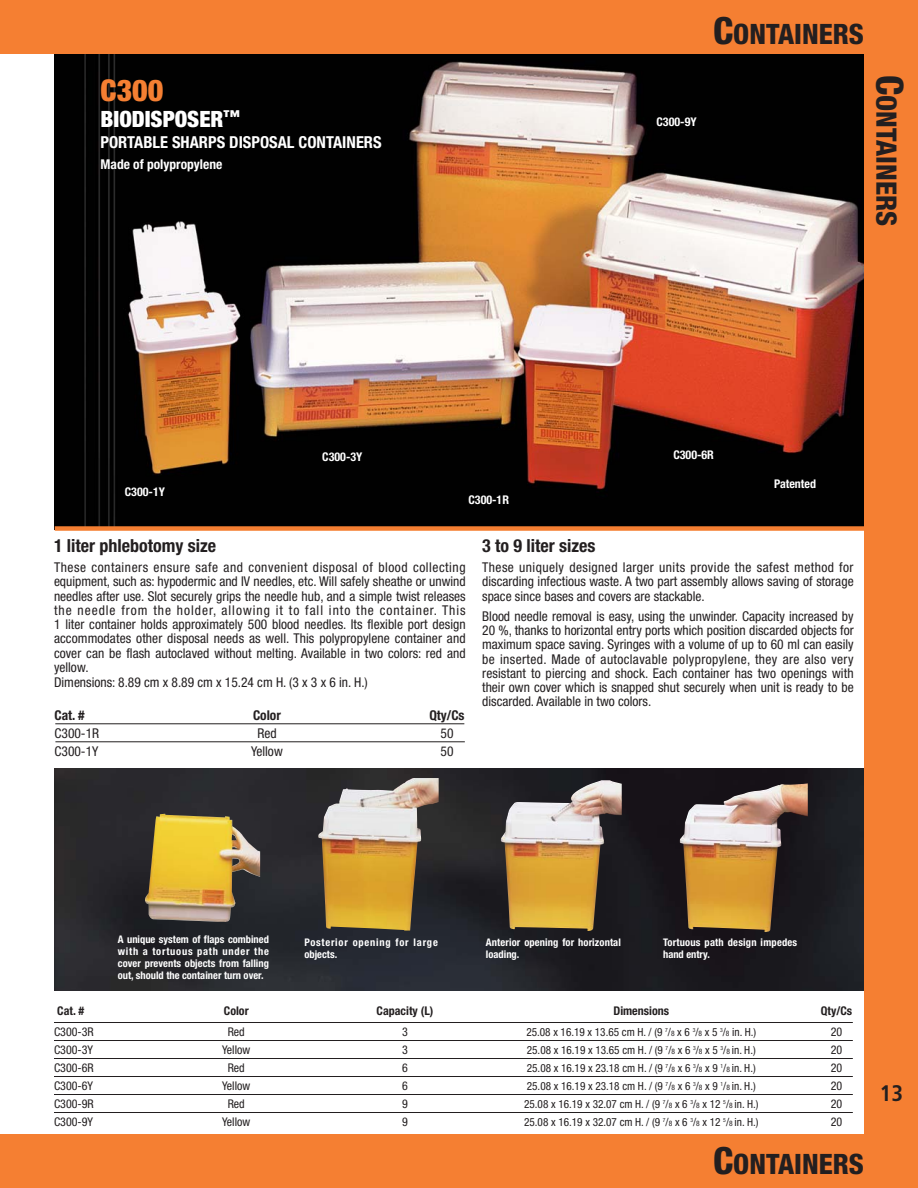
<style>
.page{position:relative;width:918px;height:1188px;background:#fff}
.page>*{position:absolute;margin:0;border:0;box-sizing:border-box;transform-origin:0 0}
.t1{font:900 condensed 30px "Helvetica Neue";color:#f57f32}
.t2{font:800 condensed 28.2px "Helvetica Neue";color:#231f20}
.t3{font:900 condensed 22.5px "Helvetica Neue";color:#fff}
.t4{font:700 condensed 22.5px "Frutiger";color:#231f20}
.t5{font:700 condensed 18px "Helvetica Neue";color:#231f20}
.t6{font:700 condensed 16.5px "Helvetica Neue";color:#fff}
.t7{font:condensed 13.5px/14.2px "Helvetica Neue";color:#231f20;text-align:justify}
.t8{font:700 condensed 13.5px "Helvetica Neue";color:#fff}
.t9{font:700 condensed 13.5px "Helvetica Neue";color:#231f20}
.t10{font:condensed 12px "Helvetica Neue";color:#231f20}
.t11{font:700 condensed 12px "Helvetica Neue";color:#fff}
.t12{font:700 condensed 12px "Helvetica Neue";color:#231f20}
.t13{font:condensed 11.25px "Helvetica Neue";color:#231f20}
.t14{font:700 condensed 10.5px/12px "Helvetica Neue";letter-spacing:.01em;color:#fff}
.t15{font:700 condensed 10.5px/12px "Helvetica Neue";letter-spacing:.07em;color:#fff}
.s1{font-size:37.5px}
.s2{font-size:7.5px}
</style>
<div class="page">
<img style="left:55px;top:54px;width:809px;height:472px">
<img style="left:54px;top:769px;width:810px;height:222px">
<img style="left:145px;top:814px;width:115px;height:108px">
<img style="left:318px;top:778px;width:121px;height:153px">
<img style="left:501px;top:780px;width:121px;height:151px">
<img style="left:680px;top:783px;width:128px;height:149px">
<hr style="left:54px;top:1022px;width:799px;height:1px;background:#231f20">
<hr style="left:54px;top:1040px;width:799px;height:1px;background:#231f20">
<hr style="left:54px;top:1058px;width:799px;height:1px;background:#231f20">
<hr style="left:54px;top:1076px;width:799px;height:1px;background:#231f20">
<hr style="left:54px;top:1094px;width:799px;height:1px;background:#231f20">
<hr style="left:54px;top:1112px;width:799px;height:1px;background:#231f20">
<hr style="left:55px;top:723px;width:409px;height:1px;background:#231f20">
<hr style="left:55px;top:741px;width:410px;height:1px;background:#231f20">
<div style="left:55px;top:526px;width:813px;height:5px;background:#f57f32"></div>
<div style="left:0;top:1134px;width:918px;height:54px;background:#f57f32"></div>
<div style="left:0;top:0;width:918px;height:54px;background:#f57f32"></div>
<div style="left:864px;top:15px;width:54px;height:1173px;background:#f57f32"></div>
<h1 class="t1" style="left:101px;top:80px;width:64px">C300</h1>
<h3 class="t3" style="left:101px;top:110px;width:141px">BIODISPOSER<sup>™</sup></h3>
<p class="t6" style="left:101px;top:136px;width:283px">PORTABLE SHARPS DISPOSAL CONTAINERS</p>
<p class="t8" style="left:101px;top:159px;width:123px">Made of polypropylene</p>
<p class="t11" style="left:657px;top:118px;width:42px">C300-9Y</p>
<h2 class="t2" style="left:713px;top:24px;width:152px"><span class="s1">C</span>ONTAINERS</h2>
<h2 class="t2" style="left:897px;top:75px;width:152px;rotate:90deg"><span class="s1">C</span>ONTAINERS</h2>
<p class="t11" style="left:125px;top:488px;width:42px">C300-1Y</p>
<p class="t11" style="left:322px;top:452px;width:42px">C300-3Y</p>
<p class="t11" style="left:673px;top:450px;width:42px">C300-6R</p>
<p class="t11" style="left:468px;top:496px;width:42px">C300-1R</p>
<p class="t11" style="left:774px;top:479px;width:43px">Patented</p>
<h3 class="t5" style="left:54px;top:539px;width:164px">1 liter phlebotomy size</h3>
<p class="t7" style="left:54px;top:561px;width:413px;text-align:left">These containers ensure safe and convenient disposal of blood collecting equipment, such as: hypodermic and IV needles, etc. Will safely sheathe or unwind needles after use. Slot securely grips the needle hub, and a simple twist releases the needle from the holder, allowing it to fall into the container. This 1 liter container holds approximately 500 blood needles. Its flexible port design accommodates other disposal needs as well. This polypropylene container and cover can be flash autoclaved without melting. Available in two colors: red and yellow.<br>Dimensions: 8.89 cm x 8.89 cm x 15.24 cm H. (3 x 3 x 6 in. H.)</p>
<p class="t9" style="left:55px;top:710px;width:32px">Cat. #</p>
<p class="t9" style="left:253px;top:710px;width:29px">Color</p>
<p class="t9" style="left:429px;top:710px;width:37px">Qty/Cs</p>
<p class="t7" style="left:55px;top:727px;width:46px">C300-1R</p>
<p class="t7" style="left:257px;top:727px;width:21px">Red</p>
<p class="t7" style="left:441px;top:727px;width:14px">50</p>
<p class="t7" style="left:55px;top:745px;width:45px">C300-1Y</p>
<p class="t7" style="left:251px;top:745px;width:33px">Yellow</p>
<p class="t7" style="left:441px;top:745px;width:14px">50</p>
<h3 class="t5" style="left:482px;top:539px;width:115px">3 to 9 liter sizes</h3>
<p class="t7" style="left:482px;top:561px;width:373px">These uniquely designed larger units provide the safest method for discarding infectious waste. A two part assembly allows saving of storage space since bases and covers are stackable.</p>
<p class="t7" style="left:482px;top:610px;width:373px">Blood needle removal is easy, using the unwinder. Capacity increased by 20 %, thanks to horizontal entry ports which position discarded objects for maximum space saving. Syringes with a volume of up to 60 ml can easily be inserted. Made of autoclavable polypropylene, they are also very resistant to piercing and shock. Each container has two openings with their own cover which is snapped shut securely when unit is ready to be discarded. Available in two colors.</p>
<p class="t14" style="left:118px;top:935px;width:153px;text-align:justify">A unique system of flaps combined with a tortuous path under the cover prevents objects from falling out, should the container turn over.</p>
<p class="t15" style="left:304px;top:937px;width:135px">Posterior opening for large objects.</p>
<p class="t14" style="left:486px;top:937px;width:136px">Anterior opening for horizontal loading.</p>
<p class="t14" style="left:663px;top:937px;width:136px">Tortuous path design impedes hand entry.</p>
<p class="t12" style="left:57px;top:1006px;width:28px">Cat. #</p>
<p class="t12" style="left:224px;top:1006px;width:26px">Color</p>
<p class="t12" style="left:377px;top:1006px;width:58px">Capacity (L)</p>
<p class="t12" style="left:613px;top:1006px;width:57px">Dimensions</p>
<p class="t12" style="left:821px;top:1006px;width:33px">Qty/Cs</p>
<p class="t10" style="left:54px;top:1027px;width:41px">C300-3R</p>
<p class="t10" style="left:228px;top:1027px;width:19px">Red</p>
<p class="t10" style="left:402px;top:1027px;width:7px">3</p>
<p class="t13" style="left:526px;top:1028px;width:231px">25.08 x 16.19 x 13.65 cm H. / (9 <sup>7</sup>/<span class="s2">8</span> x 6 <sup>3</sup>/<span class="s2">8</span> x 5 <sup>3</sup>/<span class="s2">8</span> in. H.)</p>
<p class="t10" style="left:831px;top:1027px;width:13px">20</p>
<p class="t10" style="left:54px;top:1045px;width:41px">C300-3Y</p>
<p class="t10" style="left:222px;top:1045px;width:30px">Yellow</p>
<p class="t10" style="left:402px;top:1045px;width:7px">3</p>
<p class="t13" style="left:527px;top:1046px;width:230px">25.08 x 16.19 x 13.65 cm H. / (9 <sup>7</sup>/<span class="s2">8</span> x 6 <sup>3</sup>/<span class="s2">8</span> x 5 <sup>3</sup>/<span class="s2">8</span> in. H.)</p>
<p class="t10" style="left:831px;top:1045px;width:13px">20</p>
<p class="t10" style="left:54px;top:1063px;width:41px">C300-6R</p>
<p class="t10" style="left:228px;top:1063px;width:19px">Red</p>
<p class="t10" style="left:402px;top:1063px;width:7px">6</p>
<p class="t13" style="left:527px;top:1064px;width:230px">25.08 x 16.19 x 23.18 cm H. / (9 <sup>7</sup>/<span class="s2">8</span> x 6 <sup>3</sup>/<span class="s2">8</span> x 9 <sup>1</sup>/<span class="s2">8</span> in. H.)</p>
<p class="t10" style="left:831px;top:1063px;width:13px">20</p>
<p class="t10" style="left:54px;top:1081px;width:41px">C300-6Y</p>
<p class="t10" style="left:222px;top:1081px;width:30px">Yellow</p>
<p class="t10" style="left:402px;top:1081px;width:7px">6</p>
<p class="t13" style="left:527px;top:1082px;width:230px">25.08 x 16.19 x 23.18 cm H. / (9 <sup>7</sup>/<span class="s2">8</span> x 6 <sup>3</sup>/<span class="s2">8</span> x 9 <sup>1</sup>/<span class="s2">8</span> in. H.)</p>
<p class="t10" style="left:831px;top:1081px;width:13px">20</p>
<p class="t10" style="left:54px;top:1099px;width:41px">C300-9R</p>
<p class="t10" style="left:228px;top:1099px;width:19px">Red</p>
<p class="t10" style="left:402px;top:1099px;width:7px">9</p>
<p class="t13" style="left:524px;top:1100px;width:236px">25.08 x 16.19 x 32.07 cm H. / (9 <sup>7</sup>/<span class="s2">8</span> x 6 <sup>3</sup>/<span class="s2">8</span> x 12 <sup>5</sup>/<span class="s2">8</span> in. H.)</p>
<p class="t10" style="left:831px;top:1099px;width:13px">20</p>
<p class="t10" style="left:54px;top:1117px;width:41px">C300-9Y</p>
<p class="t10" style="left:222px;top:1117px;width:30px">Yellow</p>
<p class="t10" style="left:402px;top:1117px;width:7px">9</p>
<p class="t13" style="left:524px;top:1118px;width:236px">25.08 x 16.19 x 32.07 cm H. / (9 <sup>7</sup>/<span class="s2">8</span> x 6 <sup>3</sup>/<span class="s2">8</span> x 12 <sup>5</sup>/<span class="s2">8</span> in. H.)</p>
<p class="t10" style="left:831px;top:1117px;width:13px">20</p>
<h2 class="t2" style="left:713px;top:1153px;width:152px"><span class="s1">C</span>ONTAINERS</h2>
<h3 class="t4" style="left:880px;top:1085px;width:25px">13</h3>
</div>
